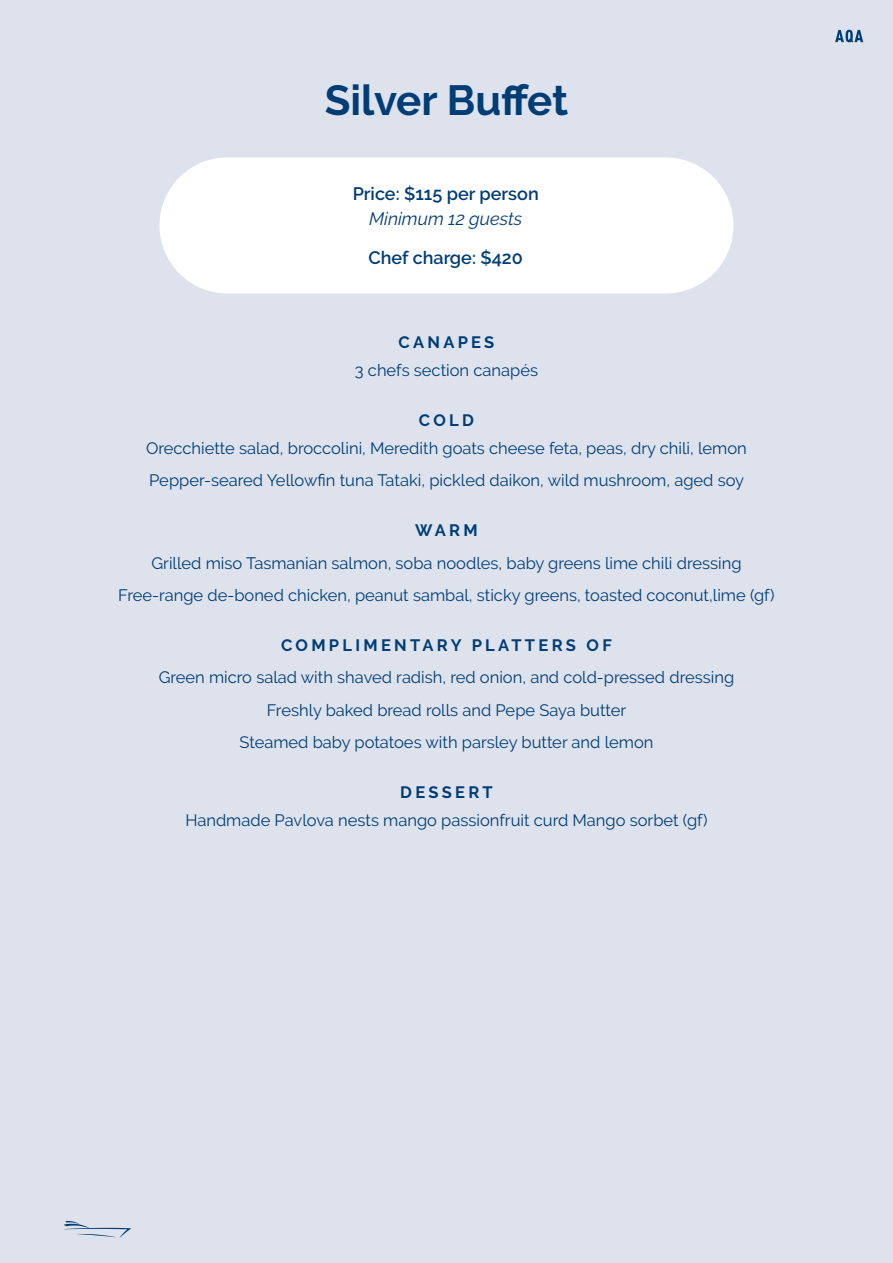
<style>
.page{position:relative;width:893px;height:1263px;background:#dde2ed}
.page>*{position:absolute;margin:0;border:0;box-sizing:border-box;transform-origin:0 0}
.t1{font:700 42px "Raleway";color:#003d75}
.t2{font:600 18px "Raleway";color:#003d75}
.t3{font:italic 18px "Raleway";color:#003d75}
.t4{font:16.5px/32.5px "Raleway";color:#003d75;text-align:center}
.t5{font:700 16.5px "Raleway";letter-spacing:.2em;color:#003d75}
</style>
<div class="page">
<svg style="left:64px;top:1221px;width:67px;height:17px"></svg>
<div style="left:159px;top:157px;width:574px;height:136px;background:#fff;border-radius:68px"></div>
<svg style="left:835px;top:30px;width:28px;height:13px"></svg>
<h1 class="t1" style="left:325px;top:76px;width:245px">Silver Buffet</h1>
<p class="t2" style="left:353px;top:185px;width:188px">Price: $115 per person</p>
<p class="t3" style="left:369px;top:212px;width:155px">Minimum 12 guests</p>
<p class="t2" style="left:369px;top:249px;width:156px">Chef charge: $420</p>
<p class="t5" style="left:399px;top:333px;width:97px">CANAPES</p>
<p class="t4" style="left:355px;top:355px;width:185px">3 chefs section canapés</p>
<p class="t5" style="left:419px;top:410px;width:57px">COLD</p>
<p class="t4" style="left:146px;top:433px;width:602px;text-align:left">Orecchiette salad, broccolini, Meredith goats cheese feta, peas, dry chili, lemon<br>Pepper-seared Yellowfin tuna Tataki, pickled daikon, wild mushroom, aged soy</p>
<p class="t5" style="left:415px;top:521px;width:64px">WARM</p>
<p class="t4" style="left:118px;top:546px;width:658px">Grilled miso Tasmanian salmon, soba noodles, baby greens lime chili dressing<br>Free-range de-boned chicken, peanut sambal, sticky greens, toasted coconut,lime (gf)</p>
<p class="t5" style="left:281px;top:636px;width:332px">COMPLIMENTARY PLATTERS OF</p>
<p class="t4" style="left:159px;top:662px;width:577px">Green micro salad with shaved radish, red onion, and cold-pressed dressing<br>Freshly baked bread rolls and Pepe Saya butter<br>Steamed baby potatoes with parsley butter and lemon</p>
<p class="t5" style="left:400px;top:783px;width:94px">DESSERT</p>
<p class="t4" style="left:185px;top:805px;width:524px">Handmade Pavlova nests mango passionfruit curd Mango sorbet (gf)</p>
</div>
